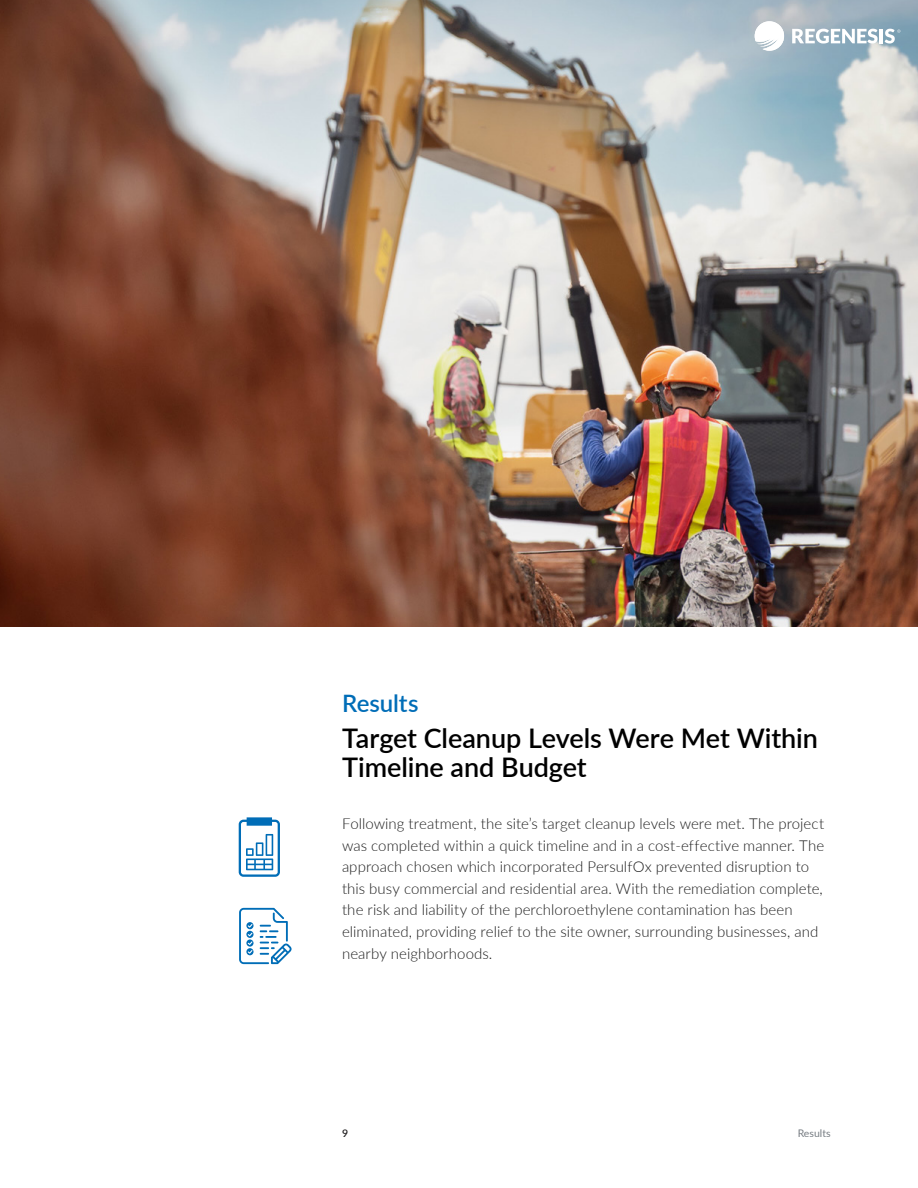
<style>
.page{position:relative;width:918px;height:1188px;background:#fff}
.page>*{position:absolute;margin:0;border:0;box-sizing:border-box;transform-origin:0 0}
.t1{font:600 27px/29.7px "Lato";letter-spacing:-.005em;color:#000}
.t2{font:600 24px "Lato";letter-spacing:-.005em;color:#006db7}
.t3{font:300 15px/21.6px "Lato";letter-spacing:.005em;color:#1d1d1d}
.t4{font:10.5px "Lato";color:#777d83}
.t5{font:600 10.5px "Lato";color:#211f20}
</style>
<div class="page">
<img style="left:0;top:0;width:918px;height:626px">
<svg style="left:792px;top:29px;width:86px;height:15px"></svg>
<hr style="left:880px;top:29px;width:3px;height:14px;background:#fff">
<svg style="left:885px;top:29px;width:15px;height:15px"></svg>
<svg style="left:755px;top:21px;width:29px;height:30px"></svg>
<svg style="left:239px;top:817px;width:41px;height:60px"></svg>
<svg style="left:239px;top:908px;width:53px;height:56px"></svg>
<h2 class="t2" style="left:342px;top:686px;width:78px">Results</h2>
<h1 class="t1" style="left:342px;top:722px;width:477px">Target Cleanup Levels Were Met Within<br>Timeline and Budget</h1>
<p class="t3" style="left:342px;top:812px;width:484px">Following treatment, the site’s target cleanup levels were met. The project was completed within a quick timeline and in a cost-effective manner. The approach chosen which incorporated PersulfOx prevented disruption to this busy commercial and residential area. With the remediation complete, the risk and liability of the perchloroethylene contamination has been eliminated, providing relief to the site owner, surrounding businesses, and nearby neighborhoods.</p>
<p class="t5" style="left:342px;top:1125px;width:8px">9</p>
<p class="t4" style="left:798px;top:1125px;width:34px">Results</p>
</div>
